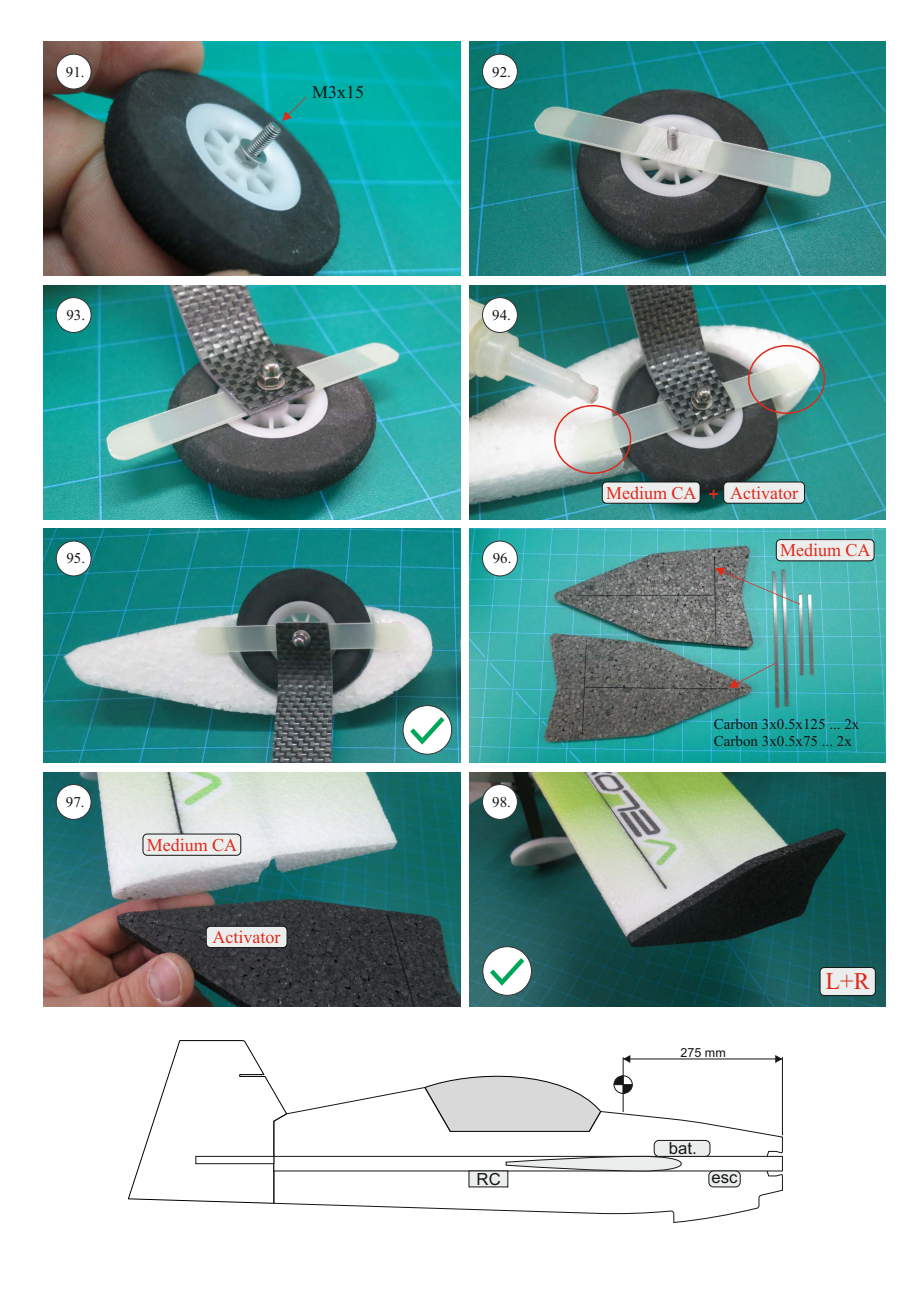
<style>
.page{position:relative;width:920px;height:1290px;background:#fff}
.page>*{position:absolute;margin:0;border:0;box-sizing:border-box;transform-origin:0 0}
.t1{font:24px "Times New Roman";color:#dd2b1c}
.t2{font:18px "Times New Roman";color:#dd2b1c}
.t3{font:18px "Times New Roman";color:#151616}
.t4{font:16.65px "Arial";color:#151616}
.t5{font:15px/16.6px "Times New Roman";color:#151616}
.t6{font:12.6px "Arial";color:#151616}
.s1{font-size:15px}
</style>
<div class="page">
<img style="left:469px;top:772px;width:417px;height:234px">
<div style="left:820px;top:967px;width:55px;height:29px;background:#eceded;border:1px solid #151616;border-radius:4px"></div>
<img style="left:43px;top:529px;width:417px;height:234px">
<img style="left:469px;top:285px;width:417px;height:234px">
<img style="left:43px;top:285px;width:417px;height:234px">
<div style="left:602px;top:482px;width:98px;height:21px;background:#eceded;border:1px solid #151616;border-radius:4px"></div>
<div style="left:723px;top:482px;width:82px;height:21px;background:#eceded;border:1px solid #151616;border-radius:4px"></div>
<div style="left:554px;top:405px;width:77px;height:69px;border:2px solid #dd2b1c;border-radius:50%"></div>
<div style="left:748px;top:345px;width:77px;height:69px;border:2px solid #dd2b1c;border-radius:50%"></div>
<img style="left:469px;top:42px;width:417px;height:234px">
<img style="left:43px;top:42px;width:417px;height:234px">
<svg style="left:282px;top:97px;width:24px;height:24px"></svg>
<img style="left:469px;top:529px;width:417px;height:234px">
<img style="left:43px;top:772px;width:417px;height:234px">
<div style="left:143px;top:834px;width:98px;height:21px;background:#eceded;border:1px solid #151616;border-radius:4px"></div>
<div style="left:206px;top:926px;width:81px;height:22px;background:#eceded;border:1px solid #151616;border-radius:4px"></div>
<div style="left:56px;top:54px;width:35px;height:35px;background:#fff;border:1px solid #323232;border-radius:50%"></div>
<div style="left:56px;top:297px;width:35px;height:36px;background:#fff;border:1px solid #323232;border-radius:50%"></div>
<div style="left:56px;top:541px;width:35px;height:35px;background:#fff;border:1px solid #323232;border-radius:50%"></div>
<div style="left:56px;top:784px;width:35px;height:36px;background:#fff;border:1px solid #323232;border-radius:50%"></div>
<div style="left:482px;top:54px;width:36px;height:35px;background:#fff;border:1px solid #323232;border-radius:50%"></div>
<div style="left:482px;top:297px;width:36px;height:36px;background:#fff;border:1px solid #323232;border-radius:50%"></div>
<div style="left:482px;top:541px;width:36px;height:35px;background:#fff;border:1px solid #323232;border-radius:50%"></div>
<div style="left:482px;top:784px;width:36px;height:36px;background:#fff;border:1px solid #323232;border-radius:50%"></div>
<svg style="left:403px;top:705px;width:49px;height:50px"></svg>
<svg style="left:405px;top:712px;width:44px;height:36px"></svg>
<svg style="left:729px;top:663px;width:46px;height:24px"></svg>
<svg style="left:715px;top:567px;width:85px;height:38px;background:#6ea1a1"></svg>
<div style="left:776px;top:539px;width:98px;height:22px;background:#eceded;border:1px solid #151616;border-radius:4px"></div>
<svg style="left:482px;top:946px;width:50px;height:50px"></svg>
<svg style="left:485px;top:953px;width:44px;height:36px"></svg>
<svg style="left:273px;top:1203px;width:487px;height:20px"></svg>
<svg style="left:128px;top:1040px;width:655px;height:163px"></svg>
<p class="t5" style="left:66px;top:65px;width:20px">91.</p>
<p class="t5" style="left:492px;top:65px;width:20px">92.</p>
<p class="t3" style="left:312px;top:86px;width:54px">M3x15</p>
<p class="t5" style="left:66px;top:308px;width:20px">93.</p>
<p class="t5" style="left:492px;top:308px;width:20px">94.</p>
<p class="t2" style="left:606px;top:486px;width:193px">Medium CA <span class="s1">+</span> Activator</p>
<p class="t5" style="left:66px;top:551px;width:20px">95.</p>
<p class="t5" style="left:493px;top:551px;width:20px">96.</p>
<p class="t2" style="left:780px;top:544px;width:92px">Medium CA</p>
<p class="t5" style="left:714px;top:717px;width:147px">Carbon 3x0.5x125 ... 2x<br>Carbon 3x0.5x75 ... 2x</p>
<p class="t5" style="left:66px;top:795px;width:20px">97.</p>
<p class="t5" style="left:492px;top:795px;width:20px">98.</p>
<p class="t2" style="left:147px;top:838px;width:92px">Medium CA</p>
<p class="t2" style="left:213px;top:930px;width:69px">Activator</p>
<h1 class="t1" style="left:825px;top:973px;width:46px">L+R</h1>
<p class="t6" style="left:681px;top:1047px;width:47px">275 mm</p>
<p class="t4" style="left:669px;top:1142px;width:29px">bat.</p>
<p class="t4" style="left:477px;top:1173px;width:26px">RC</p>
<p class="t4" style="left:712px;top:1171px;width:28px">esc</p>
</div>
